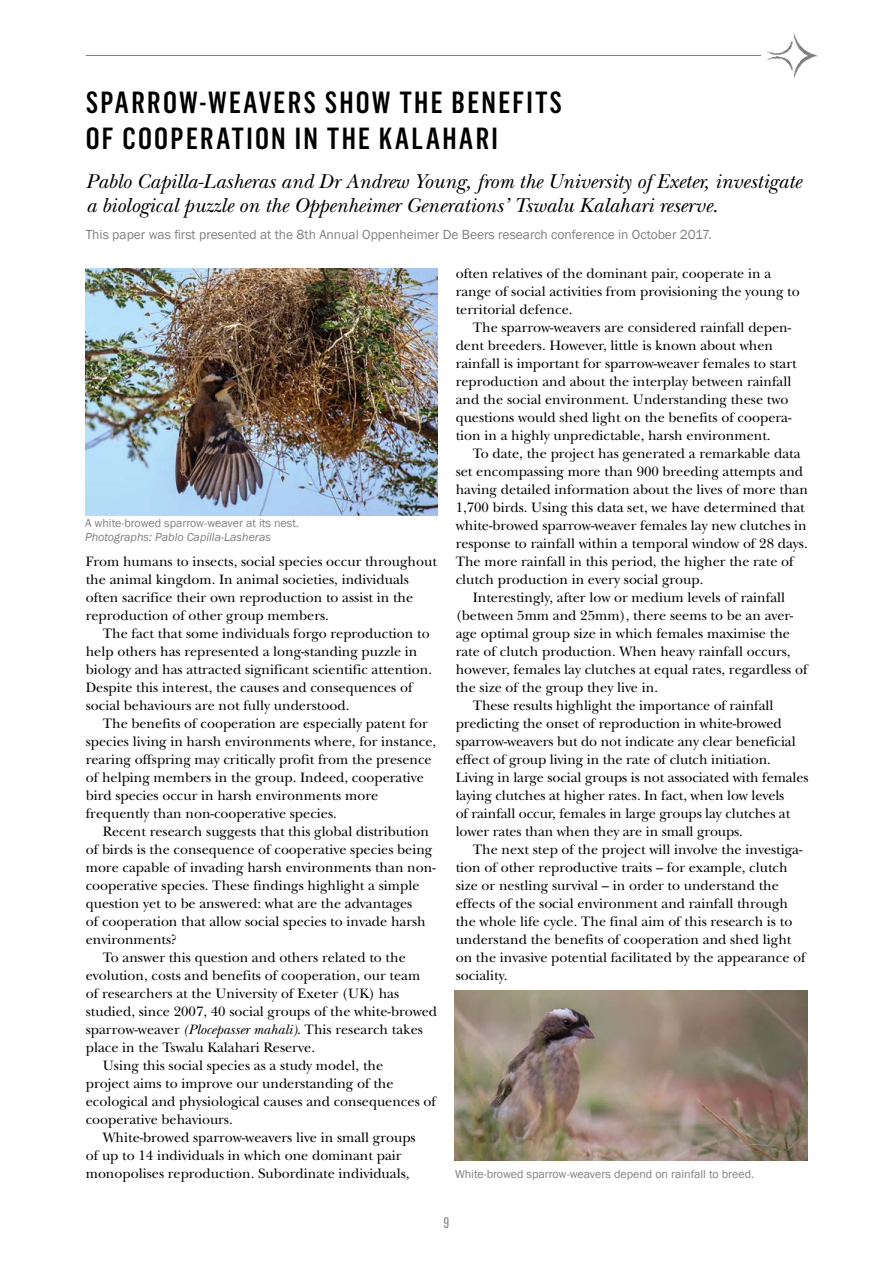
<style>
.page{position:relative;width:893px;height:1263px;background:#fff}
.page>*{position:absolute;margin:0;border:0;box-sizing:border-box;transform-origin:0 0}
.t1{font:500 30px/36px "Flama Condensed";letter-spacing:.075em;color:#000}
.t2{font:italic 21px/24px "New Baskerville Std";color:#000}
.t3{font:15px "Flama Condensed Basic";color:#808080}
.t4{font:14.25px/18px "New Baskerville Std";color:#000}
.t5{font:13.5px "Franklin Gothic";color:#808080}
.t6{font:12px "Franklin Gothic";color:#808080}
.t7{font:italic 12px "Franklin Gothic";color:#808080}
.s1{font-style:italic}
</style>
<div class="page">
<hr style="left:86px;top:55px;width:723px;height:1px;background:#808080">
<div style="left:761px;top:30px;width:64px;height:52px;background:#fff"></div>
<img style="left:767px;top:32px;width:51px;height:46px">
<img style="left:85px;top:269px;width:353px;height:246px">
<img style="left:454px;top:991px;width:353px;height:170px">
<h1 class="t1" style="left:86px;top:83px;width:478px">SPARROW-WEAVERS SHOW THE BENEFITS<br>OF COOPERATION IN THE KALAHARI</h1>
<h2 class="t2" style="left:86px;top:170px;width:717px">Pablo Capilla-Lasheras and Dr Andrew Young, from the University of Exeter, investigate a biological puzzle on the Oppenheimer Generations’ Tswalu Kalahari reserve.</h2>
<p class="t5" style="left:86px;top:226px;width:628px">This paper was first presented at the 8th Annual Oppenheimer De Beers research conference in October 2017.</p>
<p class="t6" style="left:85px;top:516px;width:216px">A white-browed sparrow-weaver at its nest.</p>
<p class="t7" style="left:85px;top:529px;width:187px">Photographs: Pablo Capilla-Lasheras</p>
<p class="t4" style="left:86px;top:552px;width:353px">From humans to insects, social species occur throughout the animal kingdom. In animal societies, individuals often sacrifice their own reproduction to assist in the reproduction of other group members.</p>
<p class="t4" style="left:86px;top:624px;width:348px;text-indent:17px">The fact that some individuals forgo reproduction to help others has represented a long-standing puzzle in biology and has attracted significant scientific attention.<br>Despite this interest, the causes and consequences of social behaviours are not fully understood.</p>
<p class="t4" style="left:86px;top:714px;width:352px;text-indent:17px">The benefits of cooperation are especially patent for species living in harsh environments where, for instance, rearing offspring may critically profit from the presence of helping members in the group. Indeed, cooperative bird species occur in harsh environments more frequently than non-cooperative species.</p>
<p class="t4" style="left:103px;top:822px;width:328px">Recent research suggests that this global distribution</p>
<p class="t4" style="left:86px;top:840px;width:348px">of birds is the consequence of cooperative species being</p>
<p class="t4" style="left:86px;top:858px;width:351px">more capable of invading harsh environments than non-</p>
<p class="t4" style="left:86px;top:876px;width:335px">cooperative species. These findings highlight a simple</p>
<p class="t4" style="left:86px;top:894px;width:328px">question yet to be answered: what are the advantages</p>
<p class="t4" style="left:86px;top:912px;width:342px">of cooperation that allow social species to invade harsh</p>
<p class="t4" style="left:86px;top:930px;width:93px">environments?</p>
<p class="t4" style="left:103px;top:948px;width:305px">To answer this question and others related to the</p>
<p class="t4" style="left:86px;top:966px;width:336px">evolution, costs and benefits of cooperation, our team</p>
<p class="t4" style="left:86px;top:984px;width:315px">of researchers at the University of Exeter (UK) has</p>
<p class="t4" style="left:86px;top:1002px;width:353px">studied, since 2007, 40 social groups of the white-browed</p>
<p class="t4" style="left:86px;top:1020px;width:339px">sparrow-weaver <span class="s1">(Plocepasser mahali)</span>. This research takes</p>
<p class="t4" style="left:86px;top:1038px;width:231px">place in the Tswalu Kalahari Reserve.</p>
<p class="t4" style="left:103px;top:1056px;width:282px">Using this social species as a study model, the</p>
<p class="t4" style="left:86px;top:1074px;width:309px">project aims to improve our understanding of the</p>
<p class="t4" style="left:86px;top:1092px;width:352px">ecological and physiological causes and consequences of</p>
<p class="t4" style="left:86px;top:1110px;width:149px">cooperative behaviours.</p>
<p class="t4" style="left:103px;top:1128px;width:314px">White-browed sparrow-weavers live in small groups</p>
<p class="t4" style="left:86px;top:1146px;width:317px">of up to 14 individuals in which one dominant pair</p>
<p class="t4" style="left:86px;top:1164px;width:325px">monopolises reproduction. Subordinate individuals,</p>
<p class="t4" style="left:456px;top:264px;width:345px">often relatives of the dominant pair, cooperate in a range of social activities from provisioning the young to territorial defence.</p>
<p class="t4" style="left:456px;top:318px;width:342px;text-indent:17px">The sparrow-weavers are considered rainfall depen&shy;dent breeders. However, little is known about when rainfall is important for sparrow-weaver females to start reproduction and about the interplay between rainfall and the social environment. Understanding these two questions would shed light on the benefits of coopera&shy;tion in a highly unpredictable, harsh environment.</p>
<p class="t4" style="left:473px;top:444px;width:329px">To date, the project has generated a remarkable data</p>
<p class="t4" style="left:456px;top:462px;width:349px">set encompassing more than 900 breeding attempts and</p>
<p class="t4" style="left:456px;top:480px;width:354px">having detailed information about the lives of more than</p>
<p class="t4" style="left:456px;top:498px;width:351px">1,700 birds. Using this data set, we have determined that</p>
<p class="t4" style="left:456px;top:516px;width:353px">white-browed sparrow-weaver females lay new clutches in</p>
<p class="t4" style="left:456px;top:534px;width:353px">response to rainfall within a temporal window of 28 days.</p>
<p class="t4" style="left:456px;top:552px;width:340px">The more rainfall in this period, the higher the rate of</p>
<p class="t4" style="left:456px;top:570px;width:249px">clutch production in every social group.</p>
<p class="t4" style="left:473px;top:588px;width:314px">Interestingly, after low or medium levels of rainfall</p>
<p class="t4" style="left:456px;top:606px;width:339px">(between 5mm and 25mm), there seems to be an aver-</p>
<p class="t4" style="left:456px;top:624px;width:336px">age optimal group size in which females maximise the</p>
<p class="t4" style="left:456px;top:642px;width:336px">rate of clutch production. When heavy rainfall occurs,</p>
<p class="t4" style="left:456px;top:660px;width:353px">however, females lay clutches at equal rates, regardless of</p>
<p class="t4" style="left:456px;top:678px;width:204px">the size of the group they live in.</p>
<p class="t4" style="left:473px;top:696px;width:302px">These results highlight the importance of rainfall</p>
<p class="t4" style="left:456px;top:714px;width:328px">predicting the onset of reproduction in white-browed</p>
<p class="t4" style="left:456px;top:732px;width:341px">sparrow-weavers but do not indicate any clear beneficial</p>
<p class="t4" style="left:456px;top:750px;width:317px">effect of group living in the rate of clutch initiation.</p>
<p class="t4" style="left:456px;top:768px;width:354px">Living in large social groups is not associated with females</p>
<p class="t4" style="left:456px;top:786px;width:330px">laying clutches at higher rates. In fact, when low levels</p>
<p class="t4" style="left:456px;top:804px;width:336px">of rainfall occur, females in large groups lay clutches at</p>
<p class="t4" style="left:456px;top:822px;width:289px">lower rates than when they are in small groups.</p>
<p class="t4" style="left:473px;top:840px;width:331px">The next step of the project will involve the investiga-</p>
<p class="t4" style="left:456px;top:858px;width:334px">tion of other reproductive traits – for example, clutch</p>
<p class="t4" style="left:456px;top:876px;width:325px">size or nestling survival – in order to understand the</p>
<p class="t4" style="left:456px;top:894px;width:334px">effects of the social environment and rainfall through</p>
<p class="t4" style="left:456px;top:912px;width:338px">the whole life cycle. The final aim of this research is to</p>
<p class="t4" style="left:456px;top:930px;width:337px">understand the benefits of cooperation and shed light</p>
<p class="t4" style="left:456px;top:948px;width:351px">on the invasive potential facilitated by the appearance of</p>
<p class="t4" style="left:456px;top:966px;width:53px">sociality.</p>
<p class="t6" style="left:455px;top:1166px;width:301px">White-browed sparrow-weavers depend on rainfall to breed.</p>
<p class="t3" style="left:444px;top:1213px;width:7px">9</p>
</div>
